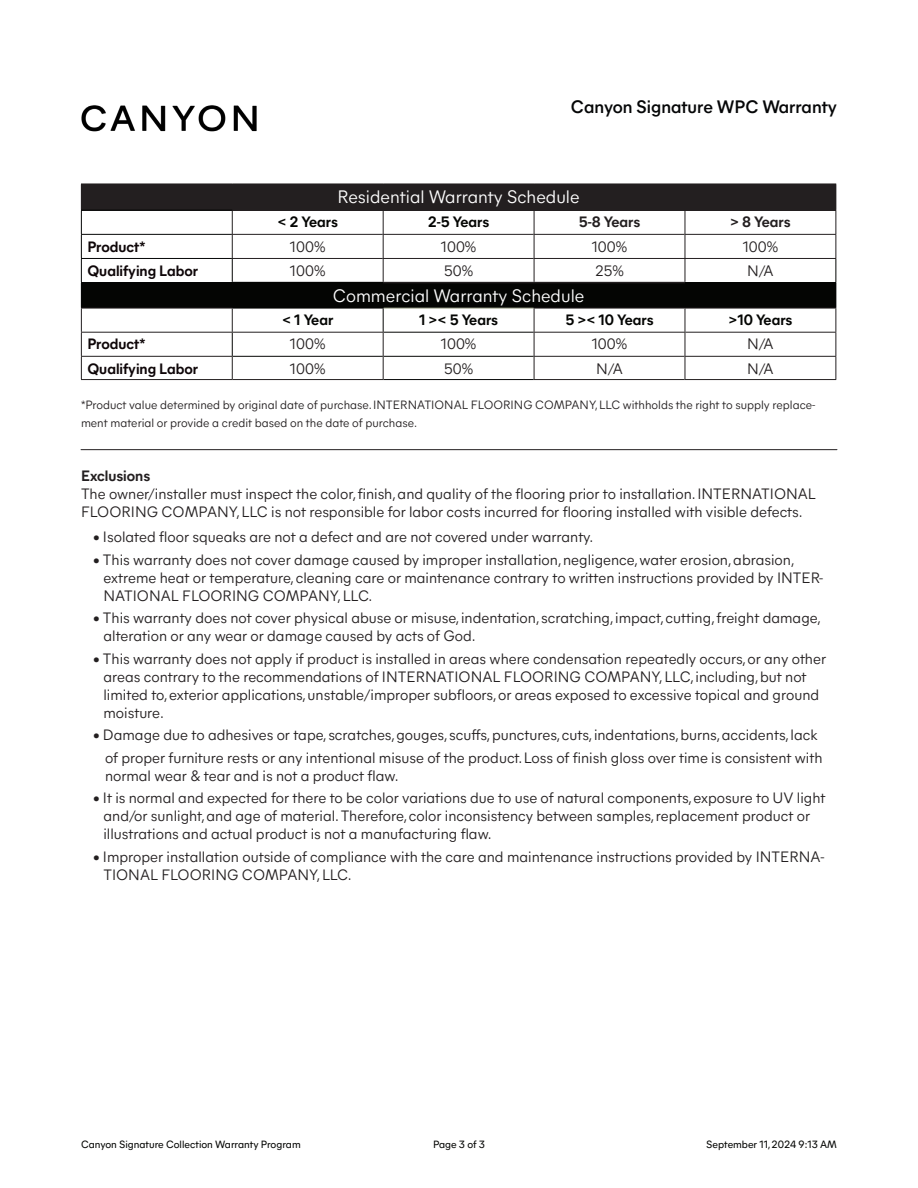
<style>
.page{position:relative;width:918px;height:1188px;background:#fff}
.page>*{position:absolute;margin:0;border:0;box-sizing:border-box;transform-origin:0 0}
.t1{font:18px "Mier A";color:#fff}
.t2{font:600 18px "Mier A";color:#050607}
.Paragraph_Style_1{font:15px/18px "Mier A";color:#231f20}
.Paragraph_Style_2{font:700 15px "Mier A";color:#040503}
.Paragraph_Style_2-2{font:700 15px "Mier A";color:#0e0608}
.Paragraph_Style_2-3{font:700 15px "Mier A";color:#231f20}
.Paragraph_Style_1-2{font:12px/18px "Mier A";color:#231f20}
.t3{font:10.5px "Mier A";color:#040503}
</style>
<div class="page">
<img style="left:81px;top:105px;width:175px;height:27px">
<div style="left:81px;top:184px;width:755px;height:26px;background:#231f20"></div>
<div style="left:81px;top:283px;width:755px;height:25px;background:#040503"></div>
<hr style="left:384px;top:308px;width:150px;height:1px;background:#959b82">
<hr style="left:384px;top:379px;width:150px;height:1px;background:#050606">
<hr style="left:81px;top:234px;width:151px;height:1px;background:#050606">
<hr style="left:81px;top:258px;width:151px;height:1px;background:#050606">
<hr style="left:232px;top:282px;width:151px;height:1px;background:#040503">
<hr style="left:384px;top:332px;width:150px;height:1px;background:#040503">
<hr style="left:233px;top:356px;width:150px;height:1px;background:#040503">
<hr style="left:384px;top:356px;width:150px;height:1px;background:#040503">
<hr style="left:233px;top:308px;width:151px;height:1px;background:#040503">
<hr style="left:232px;top:258px;width:151px;height:1px;background:#231f20">
<hr style="left:81px;top:308px;width:152px;height:1px;background:#231f20">
<hr style="left:81px;top:332px;width:151px;height:1px;background:#231f20">
<hr style="left:232px;top:332px;width:152px;height:1px;background:#231f20">
<svg style="left:383px;top:308px;width:1px;height:71px"></svg>
<hr style="left:233px;top:379px;width:151px;height:1px;background:#231f20">
<hr style="left:534px;top:379px;width:151px;height:1px;background:#231f20">
<hr style="left:534px;top:308px;width:151px;height:1px;background:#231f20">
<hr style="left:232px;top:209px;width:151px;height:2px;background:#231f20">
<hr style="left:232px;top:234px;width:151px;height:1px;background:#231f20">
<hr style="left:383px;top:209px;width:151px;height:2px;background:#231f20">
<hr style="left:383px;top:234px;width:151px;height:1px;background:#231f20">
<hr style="left:534px;top:209px;width:151px;height:2px;background:#231f20">
<hr style="left:534px;top:234px;width:151px;height:1px;background:#231f20">
<hr style="left:685px;top:234px;width:151px;height:1px;background:#231f20">
<hr style="left:685px;top:258px;width:151px;height:1px;background:#231f20">
<hr style="left:383px;top:258px;width:151px;height:1px;background:#231f20">
<svg style="left:383px;top:211px;width:1px;height:71px"></svg>
<hr style="left:383px;top:282px;width:151px;height:1px;background:#231f20">
<hr style="left:534px;top:258px;width:151px;height:1px;background:#231f20">
<svg style="left:534px;top:211px;width:1px;height:71px"></svg>
<hr style="left:534px;top:282px;width:151px;height:1px;background:#231f20">
<hr style="left:685px;top:308px;width:151px;height:1px;background:#231f20">
<hr style="left:685px;top:332px;width:151px;height:1px;background:#231f20">
<hr style="left:534px;top:332px;width:151px;height:1px;background:#231f20">
<svg style="left:534px;top:308px;width:1px;height:71px"></svg>
<hr style="left:534px;top:356px;width:151px;height:1px;background:#231f20">
<hr style="left:685px;top:356px;width:151px;height:1px;background:#231f20">
<svg style="left:685px;top:308px;width:1px;height:71px"></svg>
<hr style="left:685px;top:379px;width:151px;height:1px;background:#231f20">
<hr style="left:81px;top:356px;width:152px;height:1px;background:#231f20">
<svg style="left:232px;top:308px;width:1px;height:71px"></svg>
<hr style="left:81px;top:379px;width:152px;height:1px;background:#231f20">
<hr style="left:685px;top:210px;width:151px;height:1px;background:#231f20">
<svg style="left:685px;top:211px;width:1px;height:71px"></svg>
<svg style="left:836px;top:184px;width:1px;height:195px"></svg>
<hr style="left:685px;top:282px;width:151px;height:1px;background:#040503">
<hr style="left:81px;top:210px;width:151px;height:1px;background:#050606">
<svg style="left:81px;top:209px;width:1px;height:170px"></svg>
<hr style="left:81px;top:282px;width:151px;height:1px;background:#050606">
<svg style="left:232px;top:211px;width:1px;height:71px"></svg>
<hr style="left:81px;top:449px;width:756px;height:1px;background:#231f20">
<p class="t2" style="left:571px;top:93px;width:268px">Canyon Signature WPC Warranty</p>
<p class="t1" style="left:338px;top:184px;width:244px">Residential Warranty Schedule</p>
<p class="Paragraph_Style_2" style="left:277px;top:211px;width:62px">&lt; 2 Years</p>
<p class="Paragraph_Style_2" style="left:428px;top:211px;width:63px">2-5 Years</p>
<p class="Paragraph_Style_2-3" style="left:579px;top:211px;width:63px">5-8 Years</p>
<p class="Paragraph_Style_2-3" style="left:730px;top:211px;width:62px">&gt; 8 Years</p>
<p class="Paragraph_Style_2-2" style="left:87px;top:235px;width:59px">Product*</p>
<p class="Paragraph_Style_1" style="left:290px;top:236px;width:37px">100%</p>
<p class="Paragraph_Style_1" style="left:441px;top:236px;width:37px">100%</p>
<p class="Paragraph_Style_1" style="left:592px;top:236px;width:37px">100%</p>
<p class="Paragraph_Style_1" style="left:743px;top:236px;width:37px">100%</p>
<p class="Paragraph_Style_2-2" style="left:87px;top:260px;width:112px">Qualifying Labor</p>
<p class="Paragraph_Style_1" style="left:290px;top:261px;width:37px">100%</p>
<p class="Paragraph_Style_1" style="left:444px;top:261px;width:30px">50%</p>
<p class="Paragraph_Style_1" style="left:595px;top:261px;width:30px">25%</p>
<p class="Paragraph_Style_1" style="left:747px;top:261px;width:28px">N/A</p>
<p class="t1" style="left:333px;top:283px;width:253px">Commercial Warranty Schedule</p>
<p class="Paragraph_Style_2" style="left:282px;top:309px;width:53px">&lt; 1 Year</p>
<p class="Paragraph_Style_2" style="left:419px;top:309px;width:80px">1 &gt;&lt; 5 Years</p>
<p class="Paragraph_Style_2" style="left:565px;top:309px;width:90px">5 &gt;&lt; 10 Years</p>
<p class="Paragraph_Style_2" style="left:728px;top:309px;width:66px">&gt;10 Years</p>
<p class="Paragraph_Style_2-2" style="left:87px;top:333px;width:59px">Product*</p>
<p class="Paragraph_Style_1" style="left:290px;top:334px;width:37px">100%</p>
<p class="Paragraph_Style_1" style="left:441px;top:334px;width:37px">100%</p>
<p class="Paragraph_Style_1" style="left:592px;top:334px;width:37px">100%</p>
<p class="Paragraph_Style_1" style="left:747px;top:334px;width:28px">N/A</p>
<p class="Paragraph_Style_2-2" style="left:87px;top:357px;width:112px">Qualifying Labor</p>
<p class="Paragraph_Style_1" style="left:290px;top:358px;width:37px">100%</p>
<p class="Paragraph_Style_1" style="left:444px;top:358px;width:30px">50%</p>
<p class="Paragraph_Style_1" style="left:596px;top:358px;width:28px">N/A</p>
<p class="Paragraph_Style_1" style="left:747px;top:358px;width:28px">N/A</p>
<p class="Paragraph_Style_1-2" style="left:81px;top:395px;width:736px">*Product value determined by original date of purchase. INTERNATIONAL FLOORING COMPANY, LLC withholds the right to supply replace&shy;ment material or provide a credit based on the date of purchase.</p>
<p class="Paragraph_Style_2-3" style="left:81px;top:464px;width:71px">Exclusions</p>
<p class="Paragraph_Style_1" style="left:81px;top:483px;width:736px">The owner/installer must inspect the color, finish, and quality of the flooring prior to installation. INTERNATIONAL<br>FLOORING COMPANY, LLC is not responsible for labor costs incurred for flooring installed with visible defects.</p>
<p class="Paragraph_Style_1" style="left:93px;top:527px;width:502px">• Isolated floor squeaks are not a defect and are not covered under warranty.</p>
<p class="Paragraph_Style_1" style="left:93px;top:549px;width:703px">• This warranty does not cover damage caused by improper installation, negligence, water erosion, abrasion,</p>
<p class="Paragraph_Style_1" style="left:104px;top:567px;width:721px">extreme heat or temperature, cleaning care or maintenance contrary to written instructions provided by INTER-<br>NATIONAL FLOORING COMPANY, LLC.</p>
<p class="Paragraph_Style_1" style="left:104px;top:608px;width:719px;text-indent:-10px">• This warranty does not cover physical abuse or misuse, indentation, scratching, impact, cutting, freight damage, alteration or any wear or damage caused by acts of God.</p>
<p class="Paragraph_Style_1" style="left:104px;top:648px;width:724px;text-indent:-10px">• This warranty does not apply if product is installed in areas where condensation repeatedly occurs, or any other areas contrary to the recommendations of INTERNATIONAL FLOORING COMPANY, LLC, including, but not limited to, exterior applications, unstable/improper subfloors, or areas exposed to excessive topical and ground moisture.</p>
<p class="Paragraph_Style_1" style="left:105px;top:723px;width:719px;line-height:22.5px;text-indent:-12px">• Damage due to adhesives or tape, scratches, gouges, scuffs, punctures, cuts, indentations, burns, accidents, lack of proper furniture rests or any intentional misuse of the product. Loss of finish gloss over time is consistent with</p>
<p class="Paragraph_Style_1" style="left:105px;top:765px;width:295px">normal wear &amp; tear and is not a product flaw.</p>
<p class="Paragraph_Style_1" style="left:104px;top:788px;width:723px;text-indent:-10px">• It is normal and expected for there to be color variations due to use of natural components, exposure to UV light and/or sunlight, and age of material. Therefore, color inconsistency between samples, replacement product or illustrations and actual product is not a manufacturing flaw.</p>
<p class="Paragraph_Style_1" style="left:104px;top:846px;width:723px;text-indent:-10px">• Improper installation outside of compliance with the care and maintenance instructions provided by INTERNA-<br>TIONAL FLOORING COMPANY, LLC.</p>
<p class="t3" style="left:81px;top:1136px;width:221px">Canyon Signature Collection Warranty Program</p>
<p class="t3" style="left:433px;top:1136px;width:53px">Page 3 of 3</p>
<p class="t3" style="left:706px;top:1136px;width:132px">September 11, 2024 9:13 AM</p>
</div>
